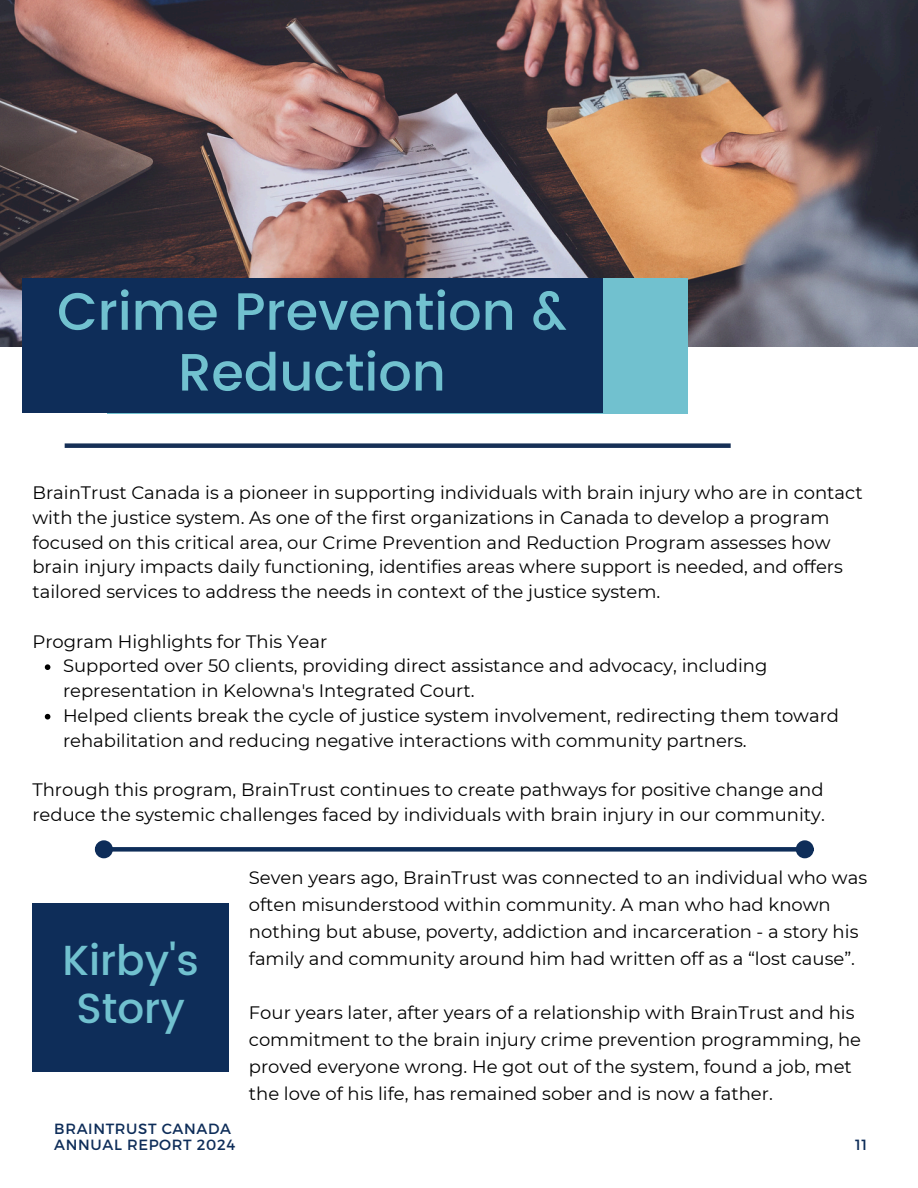
<style>
.page{position:relative;width:918px;height:1188px;background:#fff}
.page>*{position:absolute;margin:0;border:0;box-sizing:border-box;transform-origin:0 0}
.t1{font:500 52.5px/60.8px "Poppins";color:#71c1cf;text-align:center}
.t2{font:500 42px/48.3px "Poppins";color:#71c1cf;text-align:center}
.t3{font:18px/24.8px "Montserrat";color:#000}
.t4{font:14.85px "Montserrat";color:#0e2d59}
.t5{font:14.7px "Montserrat";letter-spacing:.045em;color:#0e2d59}
</style>
<div class="page">
<div style="left:65px;top:443px;width:666px;height:5px;background:#162f56"></div>
<img style="left:0;top:0;width:917px;height:346px">
<div style="left:107px;top:278px;width:581px;height:136px;background:#71c1cf"></div>
<div style="left:22px;top:278px;width:580px;height:135px;background:#0e2d59"></div>
<svg style="left:45px;top:664px;width:5px;height:6px"></svg>
<svg style="left:45px;top:714px;width:5px;height:6px"></svg>
<div style="left:112px;top:847px;width:685px;height:5px;background:#0e2d59"></div>
<div style="left:97px;top:843px;width:14px;height:13px;background:#0e2d59;border-radius:50%"></div>
<div style="left:95px;top:840px;width:18px;height:18px;border:4px solid #0e2d59;border-radius:50%"></div>
<div style="left:798px;top:843px;width:14px;height:13px;background:#0e2d59;border-radius:50%"></div>
<div style="left:796px;top:840px;width:18px;height:18px;border:4px solid #0e2d59;border-radius:50%"></div>
<div style="left:32px;top:903px;width:197px;height:168px;background:#0e2d59"></div>
<h1 class="t1" style="left:57px;top:281px;width:511px">Crime Prevention &amp;<br>Reduction</h1>
<h3 class="t3" style="left:32px;top:480px;width:832px">BrainTrust Canada is a pioneer in supporting individuals with brain injury who are in contact with the justice system. As one of the first organizations in Canada to develop a program focused on this critical area, our Crime Prevention and Reduction Program assesses how brain injury impacts daily functioning, identifies areas where support is needed, and offers tailored services to address the needs in context of the justice system.</h3>
<p class="t3" style="left:32px;top:629px;width:296px">Program Highlights for This Year</p>
<p class="t3" style="left:63px;top:653px;width:706px">Supported over 50 clients, providing direct assistance and advocacy, including representation in Kelowna's Integrated Court.</p>
<h3 class="t3" style="left:63px;top:703px;width:778px">Helped clients break the cycle of justice system involvement, redirecting them toward rehabilitation and reducing negative interactions with community partners.</h3>
<p class="t3" style="left:32px;top:777px;width:794px">Through this program, BrainTrust continues to create pathways for positive change and reduce the systemic challenges faced by individuals with brain injury in our community.</p>
<h2 class="t2" style="left:62px;top:936px;width:138px">Kirby's<br>Story</h2>
<p class="t5" style="left:54px;top:1119px;width:178px">BRAINTRUST CANADA</p>
<h3 class="t5" style="left:54px;top:1135px;width:182px">ANNUAL REPORT 2024</h3>
<h3 class="t3" style="left:249px;top:864px;width:620px;line-height:27px">Seven years ago, BrainTrust was connected to an individual who was often misunderstood within community. A man who had known nothing but abuse, poverty, addiction and incarceration - a story his family and community around him had written off as a “lost cause”.</h3>
<h3 class="t3" style="left:249px;top:999px;width:614px;line-height:27px">Four years later, after years of a relationship with BrainTrust and his commitment to the brain injury crime prevention programming, he proved everyone wrong. He got out of the system, found a job, met the love of his life, has remained sober and is now a father.</h3>
<p class="t4" style="left:855px;top:1135px;width:14px">11</p>
</div>
